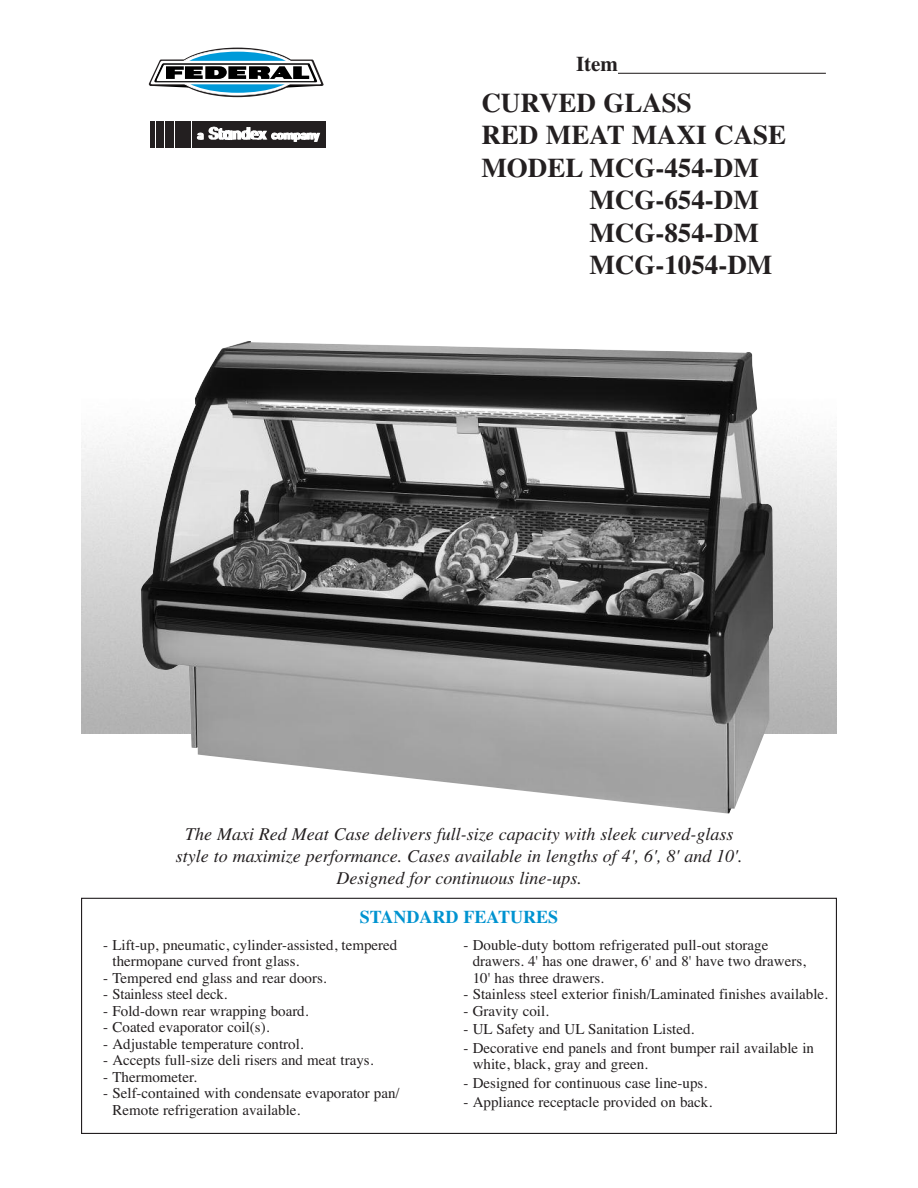
<style>
.page{position:relative;width:918px;height:1188px;background:#fff}
.page>*{position:absolute;margin:0;border:0;box-sizing:border-box;transform-origin:0 0}
.t1{font:700 27px "Times";color:#231f20}
.t2{font:700 21px "Times";color:#231f20}
.t3{font:italic 18px/21.6px "Times";color:#231f20;text-align:center}
.t4{font:700 18px "Times";color:#0093d0}
.t5{font:15px/16.5px "Times";color:#231f20}
</style>
<div class="page">
<div style="left:81px;top:898px;width:756px;height:236px;border:1px solid #231f20"></div>
<hr style="left:618px;top:73px;width:208px;height:1px;background:#231f20">
<img style="left:140px;top:341px;width:633px;height:473px">
<svg style="left:149px;top:48px;width:175px;height:49px"></svg>
<div style="left:192px;top:121px;width:133px;height:27px;background:#231f20"></div>
<div style="left:175px;top:121px;width:16px;height:27px;background:#231f20"></div>
<div style="left:165px;top:121px;width:9px;height:27px;background:#231f20"></div>
<div style="left:156px;top:121px;width:7px;height:27px;background:#231f20"></div>
<hr style="left:150px;top:121px;width:4px;height:27px;background:#231f20">
<svg style="left:197px;top:127px;width:123px;height:15px"></svg>
<h2 class="t2" style="left:576px;top:57px;width:43px">Item</h2>
<h1 class="t1" style="left:481px;top:94px;width:212px">CURVED GLASS</h1>
<h1 class="t1" style="left:481px;top:126px;width:306px">RED MEAT MAXI CASE</h1>
<h1 class="t1" style="left:481px;top:159px;width:279px">MODEL MCG-454-DM</h1>
<h1 class="t1" style="left:589px;top:191px;width:171px">MCG-654-DM</h1>
<h1 class="t1" style="left:589px;top:223px;width:171px">MCG-854-DM</h1>
<h1 class="t1" style="left:589px;top:256px;width:184px">MCG-1054-DM</h1>
<p class="t3" style="left:176px;top:825px;width:568px">The Maxi Red Meat Case delivers full-size capacity with sleek curved-glass style to maximize performance. Cases available in lengths of 4', 6', 8' and 10'.<br>Designed for continuous line-ups.</p>
<p class="t4" style="left:360px;top:911px;width:200px">STANDARD FEATURES</p>
<p class="t5" style="left:112px;top:936px;width:286px;text-indent:-9px">- Lift-up, pneumatic, cylinder-assisted, tempered thermopane curved front glass.</p>
<p class="t5" style="left:103px;top:969px;width:225px">- Tempered end glass and rear doors.</p>
<p class="t5" style="left:103px;top:986px;width:125px">- Stainless steel deck.</p>
<p class="t5" style="left:103px;top:1002px;width:207px">- Fold-down rear wrapping board.</p>
<p class="t5" style="left:103px;top:1019px;width:168px">- Coated evaporator coil(s).</p>
<p class="t5" style="left:103px;top:1035px;width:202px">- Adjustable temperature control.</p>
<p class="t5" style="left:103px;top:1052px;width:272px">- Accepts full-size deli risers and meat trays.</p>
<p class="t5" style="left:103px;top:1068px;width:95px">- Thermometer.</p>
<p class="t5" style="left:112px;top:1085px;width:289px;text-indent:-9px">- Self-contained with condensate evaporator pan/<br>Remote refrigeration available.</p>
<p class="t5" style="left:473px;top:936px;width:335px;text-indent:-9px">- Double-duty bottom refrigerated pull-out storage drawers. 4' has one drawer, 6' and 8' have two drawers,<br>10' has three drawers.</p>
<p class="t5" style="left:463px;top:986px;width:366px">- Stainless steel exterior finish/Laminated finishes available.</p>
<p class="t5" style="left:463px;top:1002px;width:87px">- Gravity coil.</p>
<p class="t5" style="left:463px;top:1021px;width:232px">- UL Safety and UL Sanitation Listed.</p>
<p class="t5" style="left:473px;top:1040px;width:343px;text-indent:-9px">- Decorative end panels and front bumper rail available in white, black, gray and green.</p>
<p class="t5" style="left:463px;top:1075px;width:245px">- Designed for continuous case line-ups.</p>
<p class="t5" style="left:463px;top:1093px;width:250px">- Appliance receptacle provided on back.</p>
</div>
